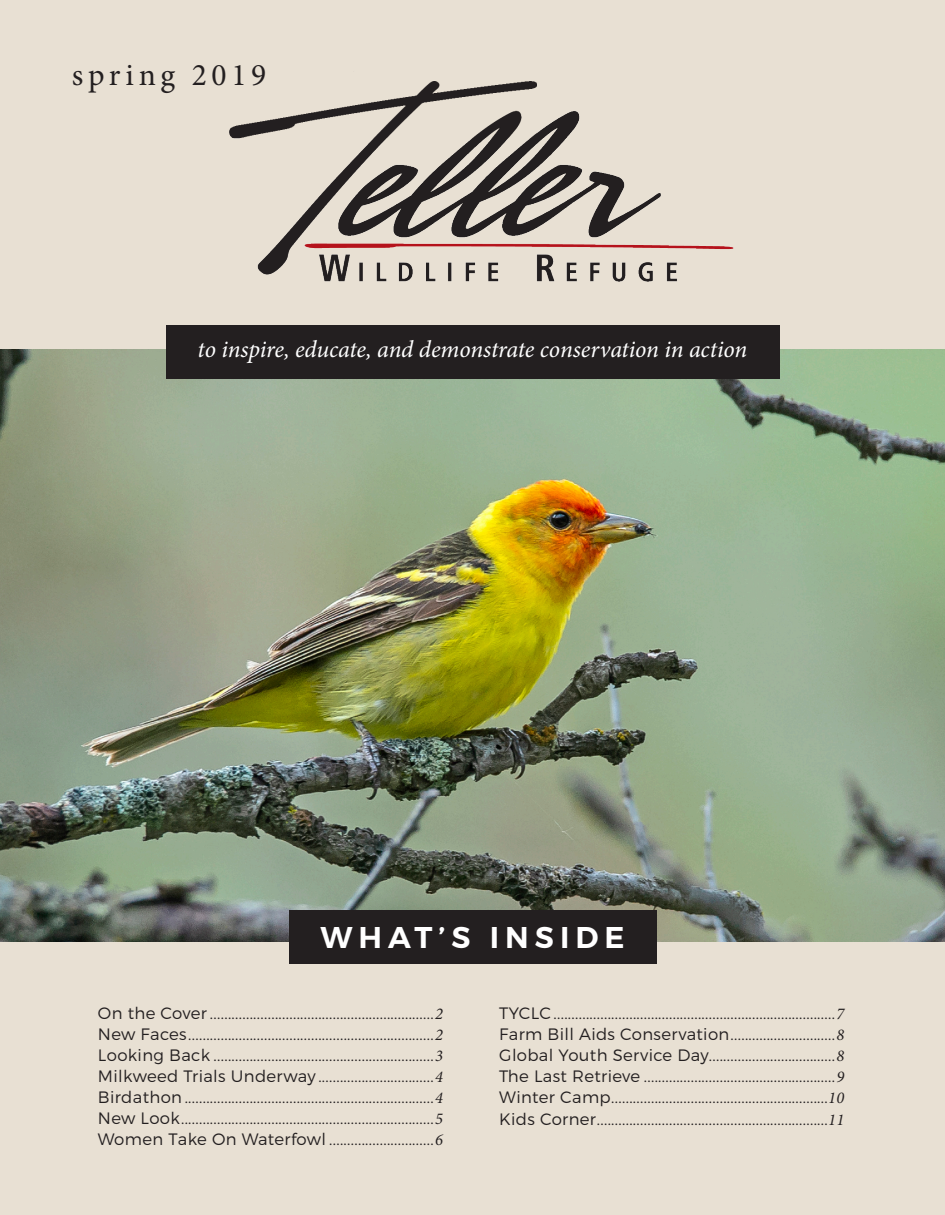
<style>
.page{position:relative;width:945px;height:1215px;background:#fff}
.page>*{position:absolute;margin:0;border:0;box-sizing:border-box;transform-origin:0 0}
.t1{font:31.5px "Minion Pro";letter-spacing:.15em;color:#231f20}
.t2{font:600 30px "Montserrat";letter-spacing:.2em;color:#fff}
.t3{font:italic 24px "Minion Pro";letter-spacing:-.01em;color:#fff}
.t4{font:300 16.5px "Montserrat";letter-spacing:.02em;color:#231f20}
.s1{font-family:"Minion Pro";font-weight:400;font-style:italic}
</style>
<div class="page">
<img style="left:0;top:349px;width:945px;height:593px">
<div style="left:0;top:942px;width:945px;height:273px;background:#e8e0d3"></div>
<div style="left:0;top:0;width:945px;height:349px;background:#e8e0d3"></div>
<div style="left:166px;top:325px;width:613px;height:53px;background:#231f20"></div>
<div style="left:289px;top:910px;width:367px;height:53px;background:#231f20"></div>
<img style="left:229px;top:81px;width:552px;height:275px">
<p class="t1" style="left:72px;top:53px;width:196px">spring 2019</p>
<p class="t3" style="left:198px;top:333px;width:551px">to inspire, educate, and demonstrate conservation in action</p>
<p class="t2" style="left:320px;top:919px;width:306px">WHAT’S INSIDE</p>
<p class="t4" style="left:98px;top:1003px;width:347px">On the Cover ..............................................................<span class="s1">2</span></p>
<p class="t4" style="left:98px;top:1024px;width:347px">New Faces....................................................................<span class="s1">2</span></p>
<p class="t4" style="left:98px;top:1045px;width:347px">Looking Back .............................................................<span class="s1">3</span></p>
<p class="t4" style="left:98px;top:1066px;width:347px">Milkweed Trials Underway ................................<span class="s1">4</span></p>
<p class="t4" style="left:98px;top:1087px;width:347px">Birdathon.....................................................................<span class="s1">4</span></p>
<p class="t4" style="left:98px;top:1108px;width:347px">New Look......................................................................<span class="s1">5</span></p>
<p class="t4" style="left:98px;top:1129px;width:347px">Women Take On Waterfowl .............................<span class="s1">6</span></p>
<p class="t4" style="left:499px;top:1003px;width:347px">TYCLC ..............................................................................<span class="s1">7</span></p>
<p class="t4" style="left:499px;top:1024px;width:347px">Farm Bill Aids Conservation.............................<span class="s1">8</span></p>
<p class="t4" style="left:499px;top:1045px;width:347px">Global Youth Service Day...................................<span class="s1">8</span></p>
<p class="t4" style="left:499px;top:1066px;width:347px">The Last Retrieve .....................................................<span class="s1">9</span></p>
<p class="t4" style="left:499px;top:1087px;width:347px">Winter Camp............................................................<span class="s1">10</span></p>
<p class="t4" style="left:499px;top:1109px;width:347px">Kids Corner................................................................<span class="s1">11</span></p>
</div>
